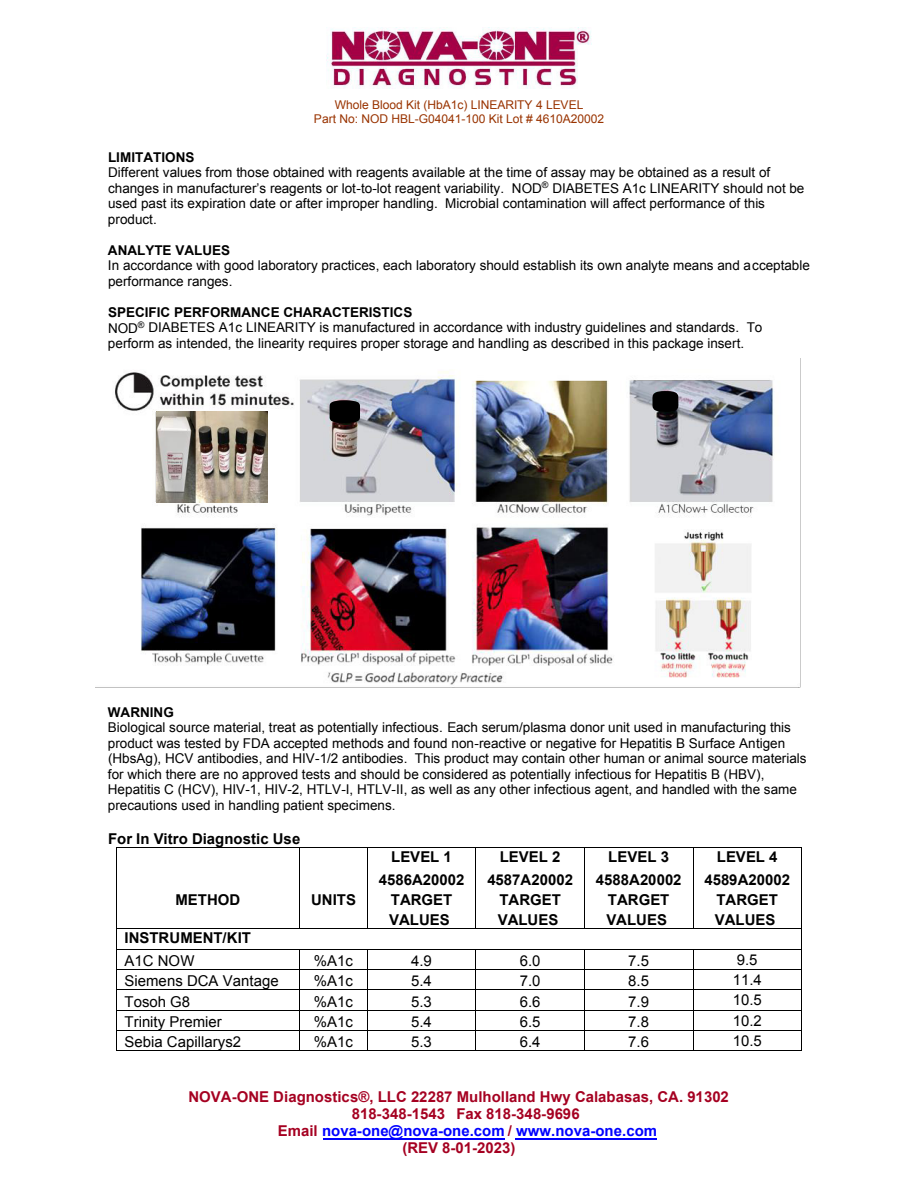
<style>
.page{position:relative;width:918px;height:1188px;background:#fff}
.page>*{position:absolute;margin:0;border:0;box-sizing:border-box;transform-origin:0 0}
.t1{font:700 15px "Arial";color:#000}
.t2{font:15px "Arial";color:#000}
.t3{font:700 15px "Arial";color:#a50021}
.t4{font:700 15px "Arial";color:#00f}
.t5{font:13.5px/15.6px "Arial";color:#000}
.t6{font:700 13.5px "Arial";color:#000}
.t7{font:12px/14px "Arial";letter-spacing:-.005em;color:#930;text-align:center}
.s1{font-weight:700}
.s2{color:#a50021}
</style>
<div class="page">
<img style="left:327px;top:27px;width:264px;height:62px">
<hr style="left:323px;top:1138px;width:181px;height:1px;background:#00f">
<hr style="left:516px;top:1138px;width:141px;height:1px;background:#00f">
<hr style="left:117px;top:847px;width:182px;height:1px;background:#000">
<hr style="left:300px;top:847px;width:67px;height:1px;background:#000">
<hr style="left:368px;top:847px;width:108px;height:1px;background:#000">
<hr style="left:476px;top:847px;width:108px;height:1px;background:#000">
<hr style="left:585px;top:847px;width:108px;height:1px;background:#000">
<hr style="left:693px;top:847px;width:108px;height:1px;background:#000">
<hr style="left:117px;top:929px;width:182px;height:1px;background:#000">
<svg style="left:299px;top:847px;width:1px;height:82px"></svg>
<hr style="left:300px;top:929px;width:67px;height:1px;background:#000">
<svg style="left:367px;top:847px;width:1px;height:82px"></svg>
<hr style="left:368px;top:929px;width:108px;height:1px;background:#000">
<hr style="left:476px;top:929px;width:108px;height:1px;background:#000">
<svg style="left:584px;top:847px;width:1px;height:82px"></svg>
<hr style="left:585px;top:929px;width:108px;height:1px;background:#000">
<svg style="left:693px;top:848px;width:1px;height:81px"></svg>
<hr style="left:693px;top:929px;width:108px;height:1px;background:#000">
<hr style="left:117px;top:949px;width:182px;height:1px;background:#000">
<hr style="left:300px;top:949px;width:67px;height:1px;background:#000">
<hr style="left:368px;top:949px;width:108px;height:1px;background:#000">
<hr style="left:476px;top:949px;width:108px;height:1px;background:#000">
<hr style="left:585px;top:949px;width:108px;height:1px;background:#000">
<hr style="left:693px;top:949px;width:108px;height:1px;background:#000">
<hr style="left:117px;top:969px;width:182px;height:1px;background:#000">
<hr style="left:300px;top:969px;width:67px;height:1px;background:#000">
<hr style="left:368px;top:969px;width:108px;height:1px;background:#000">
<hr style="left:476px;top:969px;width:108px;height:1px;background:#000">
<hr style="left:585px;top:969px;width:108px;height:1px;background:#000">
<hr style="left:693px;top:969px;width:108px;height:1px;background:#000">
<hr style="left:117px;top:990px;width:182px;height:1px;background:#000">
<hr style="left:300px;top:990px;width:67px;height:1px;background:#000">
<hr style="left:368px;top:990px;width:108px;height:1px;background:#000">
<hr style="left:476px;top:990px;width:108px;height:1px;background:#000">
<hr style="left:585px;top:990px;width:108px;height:1px;background:#000">
<hr style="left:693px;top:990px;width:108px;height:1px;background:#000">
<hr style="left:117px;top:1010px;width:182px;height:1px;background:#000">
<hr style="left:300px;top:1010px;width:67px;height:1px;background:#000">
<hr style="left:368px;top:1010px;width:108px;height:1px;background:#000">
<hr style="left:476px;top:1010px;width:108px;height:1px;background:#000">
<hr style="left:585px;top:1010px;width:108px;height:1px;background:#000">
<hr style="left:693px;top:1010px;width:108px;height:1px;background:#000">
<hr style="left:117px;top:1030px;width:182px;height:1px;background:#000">
<hr style="left:300px;top:1030px;width:67px;height:1px;background:#000">
<hr style="left:368px;top:1030px;width:108px;height:1px;background:#000">
<hr style="left:476px;top:1030px;width:108px;height:1px;background:#000">
<hr style="left:585px;top:1030px;width:108px;height:1px;background:#000">
<hr style="left:693px;top:1030px;width:108px;height:1px;background:#000">
<svg style="left:116px;top:847px;width:1px;height:204px"></svg>
<hr style="left:117px;top:1051px;width:182px;height:1px;background:#000">
<svg style="left:299px;top:949px;width:1px;height:102px"></svg>
<hr style="left:300px;top:1051px;width:67px;height:1px;background:#000">
<svg style="left:367px;top:949px;width:1px;height:102px"></svg>
<hr style="left:368px;top:1051px;width:108px;height:1px;background:#000">
<hr style="left:476px;top:1051px;width:108px;height:1px;background:#000">
<svg style="left:584px;top:949px;width:1px;height:102px"></svg>
<hr style="left:585px;top:1051px;width:108px;height:1px;background:#000">
<svg style="left:693px;top:950px;width:1px;height:101px"></svg>
<hr style="left:693px;top:1051px;width:108px;height:1px;background:#000">
<svg style="left:801px;top:847px;width:1px;height:204px"></svg>
<img style="left:96px;top:371px;width:704px;height:317px">
<img style="left:156px;top:412px;width:112px;height:90px">
<svg style="left:648px;top:387px;width:35px;height:29px"></svg>
<svg style="left:326px;top:397px;width:37px;height:29px"></svg>
<p class="t7" style="left:314px;top:98px;width:292px">Whole Blood Kit (HbA1c) LINEARITY 4 LEVEL<br>Part No: NOD HBL-G04041-100 Kit Lot # 4610A20002</p>
<p class="t6" style="left:108px;top:148px;width:88px">LIMITATIONS</p>
<p class="t5" style="left:108px;top:165px;width:698px">Different values from those obtained with reagents available at the time of assay may be obtained as a result of changes in manufacturer’s reagents or lot-to-lot reagent variability. NOD<sup>®</sup> DIABETES A1c LINEARITY should not be used past its expiration date or after improper handling. Microbial contamination will affect performance of this product.</p>
<p class="t6" style="left:108px;top:241px;width:124px">ANALYTE VALUES</p>
<p class="t5" style="left:108px;top:258px;width:704px">In accordance with good laboratory practices, each laboratory should establish its own analyte means and acceptable performance ranges.</p>
<p class="t5" style="left:108px;top:304px;width:656px"><span class="s1">SPECIFIC PERFORMANCE CHARACTERISTICS<br></span>NOD<sup>®</sup> DIABETES A1c LINEARITY is manufactured in accordance with industry guidelines and standards. To perform as intended, the linearity requires proper storage and handling as described in this package insert.</p>
<p class="t6" style="left:108px;top:703px;width:67px">WARNING</p>
<p class="t5" style="left:108px;top:720px;width:700px">Biological source material, treat as potentially infectious. Each serum/plasma donor unit used in manufacturing this product was tested by FDA accepted methods and found non-reactive or negative for Hepatitis B Surface Antigen (HbsAg), HCV antibodies, and HIV-1/2 antibodies. This product may contain other human or animal source materials for which there are no approved tests and should be considered as potentially infectious for Hepatitis B (HBV), Hepatitis C (HCV), HIV-1, HIV-2, HTLV-I, HTLV-II, as well as any other infectious agent, and handled with the same precautions used in handling patient specimens.</p>
<p class="t1" style="left:108px;top:829px;width:194px">For In Vitro Diagnostic Use</p>
<p class="t1" style="left:391px;top:847px;width:62px">LEVEL 1</p>
<p class="t1" style="left:500px;top:847px;width:62px">LEVEL 2</p>
<p class="t1" style="left:608px;top:847px;width:62px">LEVEL 3</p>
<p class="t1" style="left:717px;top:847px;width:62px">LEVEL 4</p>
<p class="t1" style="left:379px;top:869px;width:87px">4586A20002</p>
<p class="t1" style="left:487px;top:869px;width:87px">4587A20002</p>
<p class="t1" style="left:596px;top:869px;width:87px">4588A20002</p>
<p class="t1" style="left:704px;top:869px;width:87px">4589A20002</p>
<p class="t1" style="left:176px;top:890px;width:66px">METHOD</p>
<p class="t1" style="left:311px;top:890px;width:46px">UNITS</p>
<p class="t1" style="left:391px;top:890px;width:63px">TARGET</p>
<p class="t1" style="left:499px;top:890px;width:63px">TARGET</p>
<p class="t1" style="left:608px;top:890px;width:63px">TARGET</p>
<p class="t1" style="left:717px;top:890px;width:63px">TARGET</p>
<p class="t1" style="left:389px;top:910px;width:62px">VALUES</p>
<p class="t1" style="left:498px;top:910px;width:62px">VALUES</p>
<p class="t1" style="left:606px;top:910px;width:62px">VALUES</p>
<p class="t1" style="left:715px;top:910px;width:62px">VALUES</p>
<p class="t1" style="left:125px;top:928px;width:128px">INSTRUMENT/KIT</p>
<p class="t2" style="left:125px;top:951px;width:71px">A1C NOW</p>
<p class="t2" style="left:314px;top:951px;width:40px">%A1c</p>
<p class="t2" style="left:411px;top:951px;width:22px">4.9</p>
<p class="t2" style="left:520px;top:951px;width:22px">6.0</p>
<p class="t2" style="left:628px;top:951px;width:22px">7.5</p>
<p class="t2" style="left:737px;top:950px;width:22px">9.5</p>
<p class="t2" style="left:125px;top:971px;width:156px">Siemens DCA Vantage</p>
<p class="t2" style="left:314px;top:971px;width:40px">%A1c</p>
<p class="t2" style="left:411px;top:971px;width:22px">5.4</p>
<p class="t2" style="left:520px;top:971px;width:22px">7.0</p>
<p class="t2" style="left:628px;top:971px;width:22px">8.5</p>
<p class="t2" style="left:733px;top:970px;width:31px">11.4</p>
<p class="t2" style="left:125px;top:992px;width:67px">Tosoh G8</p>
<p class="t2" style="left:314px;top:992px;width:40px">%A1c</p>
<p class="t2" style="left:411px;top:992px;width:22px">5.3</p>
<p class="t2" style="left:520px;top:992px;width:22px">6.6</p>
<p class="t2" style="left:628px;top:992px;width:22px">7.9</p>
<p class="t2" style="left:733px;top:990px;width:31px">10.5</p>
<p class="t2" style="left:125px;top:1012px;width:99px">Trinity Premier</p>
<p class="t2" style="left:314px;top:1012px;width:40px">%A1c</p>
<p class="t2" style="left:411px;top:1012px;width:22px">5.4</p>
<p class="t2" style="left:520px;top:1012px;width:22px">6.5</p>
<p class="t2" style="left:628px;top:1012px;width:22px">7.8</p>
<p class="t2" style="left:733px;top:1011px;width:31px">10.2</p>
<p class="t2" style="left:125px;top:1032px;width:118px">Sebia Capillarys2</p>
<p class="t2" style="left:314px;top:1032px;width:40px">%A1c</p>
<p class="t2" style="left:411px;top:1032px;width:22px">5.3</p>
<p class="t2" style="left:520px;top:1032px;width:22px">6.4</p>
<p class="t2" style="left:628px;top:1032px;width:22px">7.6</p>
<p class="t2" style="left:733px;top:1031px;width:31px">10.5</p>
<p class="t3" style="left:188px;top:1087px;width:542px">NOVA-ONE Diagnostics®, LLC 22287 Mulholland Hwy Calabasas, CA. 91302</p>
<p class="t3" style="left:352px;top:1104px;width:229px">818-348-1543 Fax 818-348-9696</p>
<p class="t4" style="left:278px;top:1121px;width:381px"><span class="s2">Email</span> nova-one@nova-one.com <span class="s2">/</span> www.nova-one.com</p>
<p class="t3" style="left:402px;top:1138px;width:115px">(REV 8-01-2023)</p>
</div>
